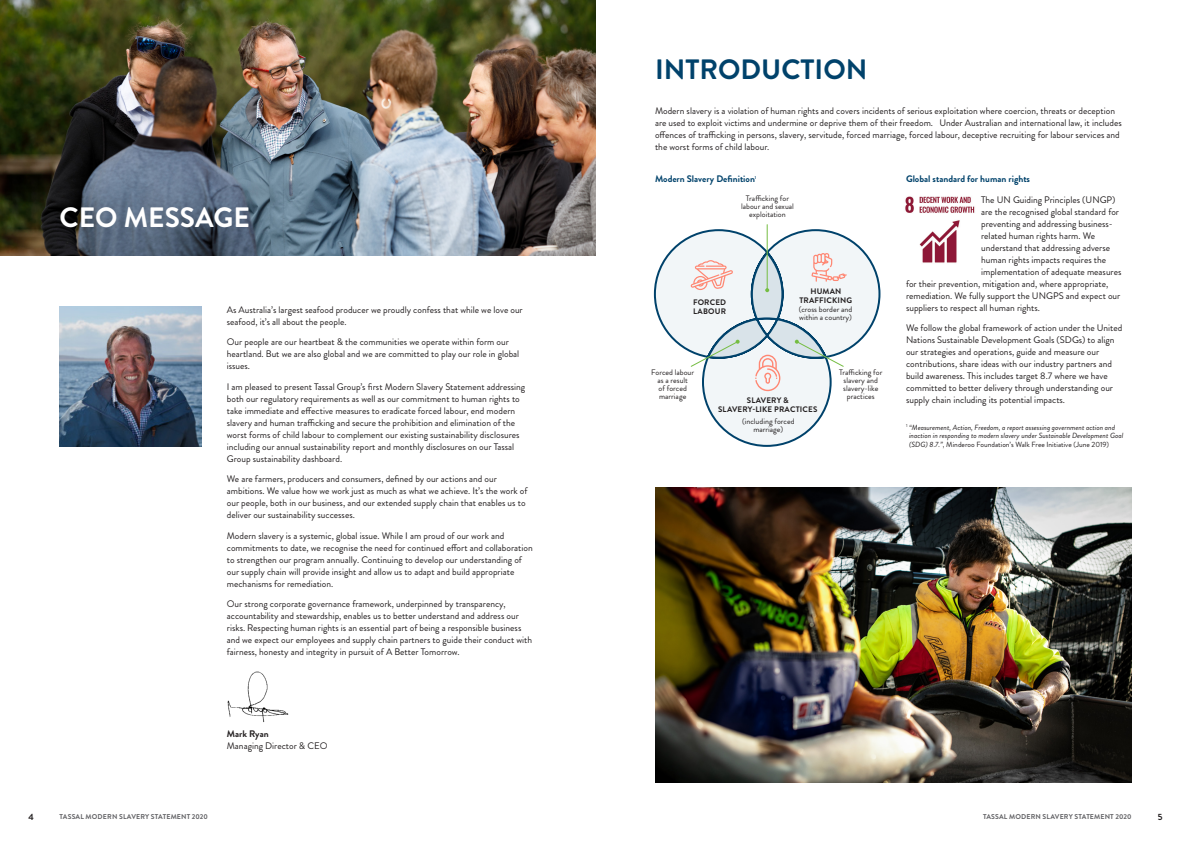
<style>
.page{position:relative;width:1191px;height:842px;background:#fff}
.page>*{position:absolute;margin:0;border:0;box-sizing:border-box;transform-origin:0 0}
.Heading_2{font:700 28px "Brandon Grotesque";color:#00426b}
.Heading_2-2{font:700 28px "Brandon Grotesque";color:#fff}
.Heading_2-3{font:9.5px/12px "Brandon Grotesque";color:#231f20}
.Heading_2-4{font:700 9.5px "Brandon Grotesque";color:#00426b}
.t1{font:700 9px "Brandon Grotesque";color:#231f20}
.Heading_2-5{font:8px/8px "Brandon Grotesque";color:#231f20;text-align:center}
.t2{font:700 8px/9px "Brandon Grotesque";letter-spacing:.02em;color:#231f20;text-align:center}
.Heading_2-6{font:italic 7.5px/8.5px "Brandon Grotesque";color:#231f20}
.t3{font:700 7px "Brandon Grotesque";letter-spacing:.02em;color:#636366}
.Heading_2-7{font:700 4.1px "Brandon Grotesque";color:#00426b}
.s1{font-weight:700}
.s2{font-style:normal}
</style>
<div class="page">
<img style="left:0;top:0;width:595px;height:255px">
<img style="left:227px;top:671px;width:62px;height:52px">
<img style="left:60px;top:306px;width:141px;height:141px">
<img style="left:905px;top:196px;width:70px;height:67px">
<svg style="left:653px;top:228px;width:228px;height:219px"></svg>
<hr style="left:766px;top:225px;width:1px;height:65px;background:#75bd42">
<svg style="left:690px;top:250px;width:156px;height:141px"></svg>
<img style="left:655px;top:488px;width:476px;height:294px">
<p class="Heading_2-2" style="left:60px;top:198px;width:192px">CEO MESSAGE</p>
<p class="Heading_2-3" style="left:227px;top:304px;width:297px">As Australia’s largest seafood producer we proudly confess that while we love our seafood, it’s all about the people.</p>
<p class="Heading_2-3" style="left:227px;top:336px;width:294px">Our people are our heartbeat &amp; the communities we operate within form our heartland. But we are also global and we are committed to play our role in global issues.</p>
<p class="Heading_2-3" style="left:227px;top:381px;width:300px">I am pleased to present Tassal Group’s first Modern Slavery Statement addressing both our regulatory requirements as well as our commitment to human rights to take immediate and effective measures to eradicate forced labour, end modern slavery and human trafficking and secure the prohibition and elimination of the worst forms of child labour to complement our existing sustainability disclosures including our annual sustainability report and monthly disclosures on our Tassal Group sustainability dashboard.</p>
<p class="Heading_2-3" style="left:227px;top:473px;width:302px">We are farmers, producers and consumers, defined by our actions and our ambitions. We value how we work just as much as what we achieve. It’s the work of our people, both in our business, and our extended supply chain that enables us to deliver our sustainability successes.</p>
<p class="Heading_2-3" style="left:227px;top:530px;width:307px">Modern slavery is a systemic, global issue. While I am proud of our work and commitments to date, we recognise the need for continued effort and collaboration to strengthen our program annually. Continuing to develop our understanding of our supply chain will provide insight and allow us to adapt and build appropriate mechanisms for remediation.</p>
<p class="Heading_2-3" style="left:227px;top:598px;width:307px">Our strong corporate governance framework, underpinned by transparency, accountability and stewardship, enables us to better understand and address our risks. Respecting human rights is an essential part of being a responsible business and we expect our employees and supply chain partners to guide their conduct with fairness, honesty and integrity in pursuit of A Better Tomorrow.</p>
<p class="Heading_2-3" style="left:227px;top:728px;width:102px"><span class="s1">Mark Ryan<br></span>Managing Director &amp; CEO</p>
<p class="Heading_2" style="left:655px;top:50px;width:214px">INTRODUCTION</p>
<p class="Heading_2-3" style="left:655px;top:105px;width:468px">Modern slavery is a violation of human rights and covers incidents of serious exploitation where coercion, threats or deception are used to exploit victims and undermine or deprive them of their freedom. Under Australian and international law, it includes offences of trafficking in persons, slavery, servitude, forced marriage, forced labour, deceptive recruiting for labour services and the worst forms of child labour.</p>
<p class="Heading_2-4" style="left:906px;top:172px;width:126px">Global standard for human rights</p>
<p class="Heading_2-3" style="left:981px;top:193px;width:136px">The UN Guiding Principles (UNGP)</p>
<p class="Heading_2-3" style="left:981px;top:205px;width:139px">are the recognised global standard for</p>
<p class="Heading_2-3" style="left:981px;top:217px;width:133px">preventing and addressing business-</p>
<p class="Heading_2-3" style="left:981px;top:229px;width:115px">related human rights harm. We</p>
<p class="Heading_2-3" style="left:981px;top:241px;width:131px">understand that addressing adverse</p>
<p class="Heading_2-3" style="left:981px;top:253px;width:127px">human rights impacts requires the</p>
<p class="Heading_2-3" style="left:981px;top:265px;width:142px">implementation of adequate measures</p>
<p class="Heading_2-3" style="left:906px;top:277px;width:204px">for their prevention, mitigation and, where appropriate,</p>
<p class="Heading_2-3" style="left:906px;top:289px;width:216px">remediation. We fully support the UNGPS and expect our</p>
<p class="Heading_2-3" style="left:906px;top:301px;width:135px">suppliers to respect all human rights.</p>
<p class="Heading_2-3" style="left:906px;top:322px;width:218px">We follow the global framework of action under the United Nations Sustainable Development Goals (SDGs) to align our strategies and operations, guide and measure our contributions, share ideas with our industry partners and build awareness. This includes target 8.7 where we have committed to better delivery through understanding our supply chain including its potential impacts.</p>
<p class="Heading_2-6" style="left:909px;top:423px;width:216px;text-indent:-3px"><sup>1</sup> “Measurement, Action, Freedom, a report assessing government action and inaction in responding to modern slavery under Sustainable Development Goal (SDG) 8.7.”<span class="s2">, Minderoo Foundation’s Walk Free Initiative (June 2019)</span></p>
<p class="Heading_2-4" style="left:655px;top:172px;width:101px">Modern Slavery Definition</p>
<p class="Heading_2-7" style="left:755px;top:174px;width:3px">1</p>
<p class="Heading_2-5" style="left:741px;top:195px;width:54px">Trafficking for labour and sexual exploitation</p>
<p class="t2" style="left:810px;top:286px;width:33px">HUMAN</p>
<p class="t2" style="left:799px;top:295px;width:54px">TRAFFICKING</p>
<p class="t2" style="left:693px;top:298px;width:35px">FORCED</p>
<p class="t2" style="left:693px;top:307px;width:34px">LABOUR</p>
<p class="Heading_2-5" style="left:798px;top:305px;width:55px;text-align:left">(cross border and within a country)</p>
<p class="Heading_2-5" style="left:651px;top:368px;width:44px">Forced labour as a result<br>of forced marriage</p>
<p class="Heading_2-5" style="left:839px;top:369px;width:45px">Trafficking for slavery and slavery-like practices</p>
<p class="t2" style="left:718px;top:396px;width:101px">SLAVERY &amp;<br>SLAVERY-LIKE PRACTICES</p>
<p class="Heading_2-5" style="left:742px;top:417px;width:54px">(including forced marriage)</p>
<p class="t1" style="left:28px;top:810px;width:7px">4</p>
<p class="t3" style="left:60px;top:812px;width:150px">TASSAL MODERN SLAVERY STATEMENT 2020</p>
<p class="t3" style="left:983px;top:812px;width:150px">TASSAL MODERN SLAVERY STATEMENT 2020</p>
<p class="t1" style="left:1157px;top:810px;width:6px">5</p>
</div>
